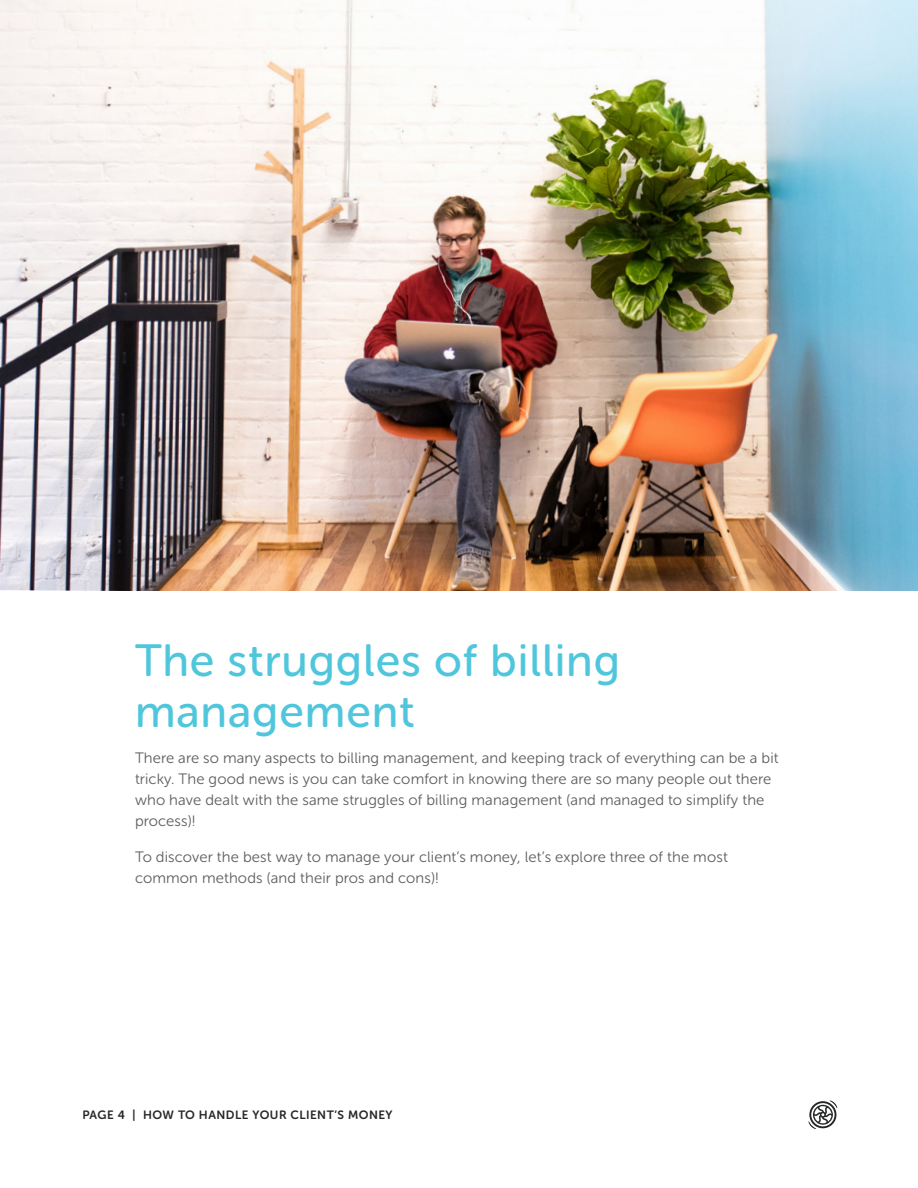
<style>
.page{position:relative;width:918px;height:1188px;background:#fff}
.page>*{position:absolute;margin:0;border:0;box-sizing:border-box;transform-origin:0 0}
.t1{font:45px/51px "Museo Sans Rounded 500";letter-spacing:.02em;color:#50c6dd}
.t2{font:15px/21px "Museo Sans Rounded 300";letter-spacing:.01em;color:#5d5d5d}
.t3{font:12px "Museo Sans Rounded 700";letter-spacing:.04em;color:#262727}
</style>
<div class="page">
<svg style="left:808px;top:1100px;width:29px;height:29px"></svg>
<img style="left:0;top:0;width:918px;height:591px">
<h1 class="t1" style="left:135px;top:635px;width:487px">The struggles of billing management</h1>
<p class="t2" style="left:135px;top:747px;width:645px">There are so many aspects to billing management, and keeping track of everything can be a bit tricky. The good news is you can take comfort in knowing there are so many people out there who have dealt with the same struggles of billing management (and managed to simplify the process)!</p>
<p class="t2" style="left:135px;top:846px;width:594px">To discover the best way to manage your client’s money, let’s explore three of the most common methods (and their pros and cons)!</p>
<p class="t3" style="left:82px;top:1108px;width:312px">PAGE 4 | HOW TO HANDLE YOUR CLIENT’S MONEY</p>
</div>
